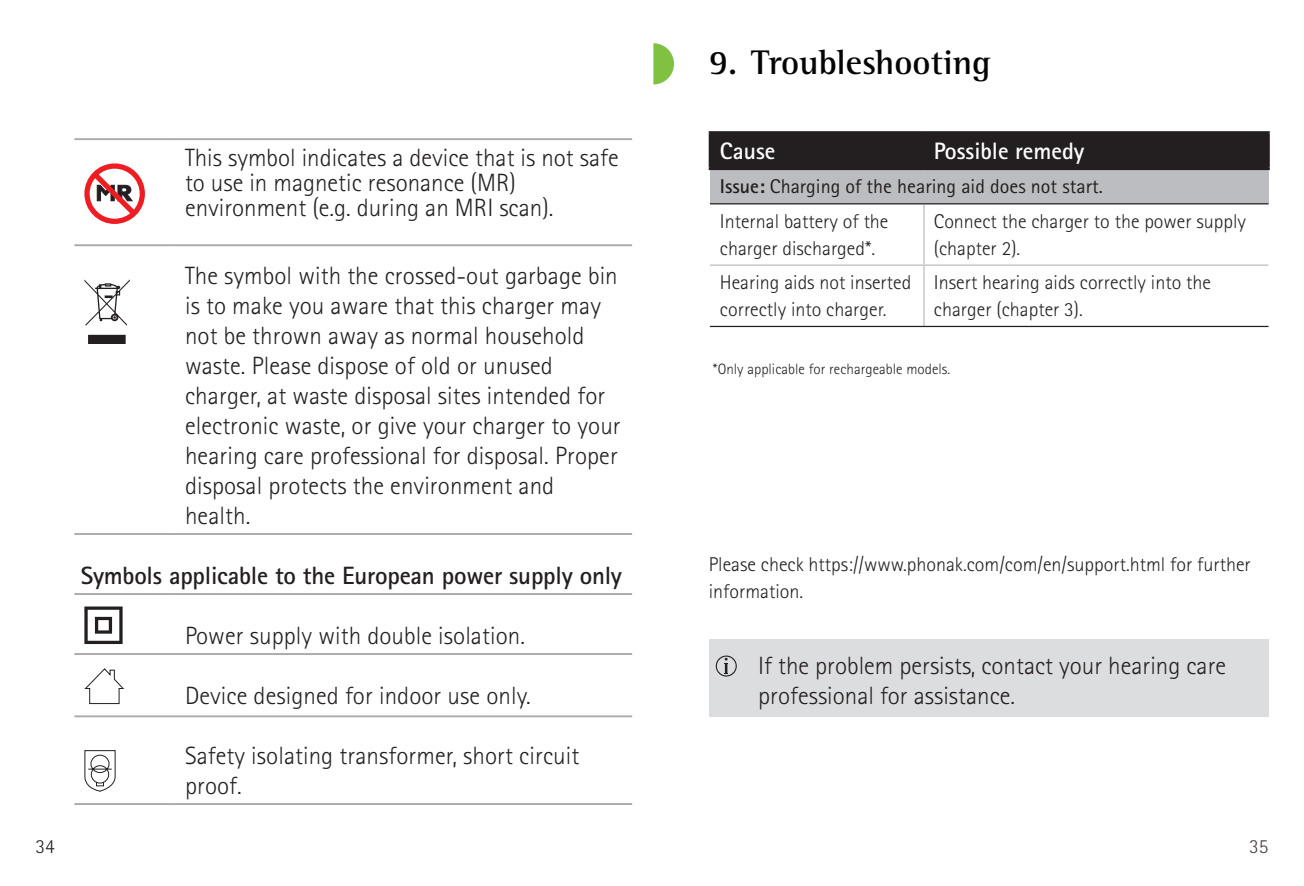
<style>
.page{position:relative;width:1304px;height:886px;background:#fff}
.page>*{position:absolute;margin:0;border:0;box-sizing:border-box;transform-origin:0 0}
.PHO_Subtitle1_14pt_Black{font:700 35px "Rotis Semi Serif Pro";color:#040503}
.PHO_Bodycopy_10pt_Black{font:300 25px/30px "Rotis Sans Serif Pro";letter-spacing:.005em;color:#231f20}
.PHO_Bodycopy_10pt_Black_Einzug{font:300 25px/30px "Rotis Sans Serif Pro";color:#231f20}
.PHO_Bodycopy_10pt_Black-2{font:700 25px "Rotis Sans Serif Pro";letter-spacing:-.01em;color:#231f20}
.t1{font:700 23.75px "Rotis Sans Serif Pro";color:#fff}
.PHO_Caption_8pt_Black_free{font:300 20px/27.5px "Rotis Sans Serif Pro";color:#231f20}
.PHO_Caption_8pt_Black_free-2{font:20px "Rotis Sans Serif Pro";color:#231f20}
.PHO_Bodycopy_9pt_Black{font:300 15px "Rotis Sans Serif Pro";letter-spacing:.005em;color:#231f20}
.s1{font-weight:700}
</style>
<div class="page">
<hr style="left:74px;top:138px;width:101px;height:2px;background:#a8a9ad">
<hr style="left:175px;top:138px;width:457px;height:2px;background:#a8a9ad">
<hr style="left:74px;top:244px;width:101px;height:2px;background:#a8a9ad">
<hr style="left:175px;top:244px;width:457px;height:2px;background:#a8a9ad">
<hr style="left:74px;top:533px;width:101px;height:2px;background:#a8a9ad">
<hr style="left:175px;top:533px;width:457px;height:2px;background:#a8a9ad">
<hr style="left:74px;top:593px;width:101px;height:2px;background:#a8a9ad">
<hr style="left:175px;top:593px;width:457px;height:2px;background:#a8a9ad">
<hr style="left:74px;top:653px;width:101px;height:2px;background:#a8a9ad">
<hr style="left:175px;top:653px;width:457px;height:2px;background:#a8a9ad">
<hr style="left:74px;top:715px;width:101px;height:2px;background:#a8a9ad">
<hr style="left:175px;top:715px;width:457px;height:2px;background:#a8a9ad">
<hr style="left:74px;top:803px;width:101px;height:2px;background:#a8a9ad">
<hr style="left:175px;top:803px;width:457px;height:2px;background:#a8a9ad">
<svg style="left:84px;top:163px;width:61px;height:61px"></svg>
<svg style="left:84px;top:279px;width:46px;height:65px"></svg>
<svg style="left:84px;top:606px;width:39px;height:38px"></svg>
<svg style="left:84px;top:668px;width:40px;height:36px"></svg>
<svg style="left:84px;top:750px;width:32px;height:41px"></svg>
<div style="left:709px;top:639px;width:560px;height:77px;background:#dcdddf"></div>
<svg style="left:716px;top:655px;width:21px;height:21px"></svg>
<div style="left:711px;top:134px;width:556px;height:34px;background:#231f20"></div>
<div style="left:710px;top:169px;width:559px;height:35px;background:#bcbdc0"></div>
<hr style="left:709px;top:131px;width:215px;height:3px;background:#231f20">
<hr style="left:709px;top:134px;width:2px;height:34px;background:#231f20">
<hr style="left:924px;top:131px;width:346px;height:3px;background:#231f20">
<hr style="left:923px;top:134px;width:2px;height:34px;background:#231f20">
<hr style="left:1267px;top:134px;width:3px;height:34px;background:#231f20">
<hr style="left:709px;top:168px;width:215px;height:2px;background:#231f20">
<hr style="left:924px;top:168px;width:346px;height:2px;background:#231f20">
<hr style="left:923px;top:204px;width:2px;height:60px;background:#bcbdc0">
<hr style="left:923px;top:266px;width:2px;height:60px;background:#bcbdc0">
<hr style="left:710px;top:264px;width:214px;height:2px;background:#bcbdc0">
<hr style="left:924px;top:264px;width:345px;height:2px;background:#bcbdc0">
<hr style="left:710px;top:203px;width:214px;height:1px;background:#231f20">
<hr style="left:924px;top:203px;width:345px;height:1px;background:#231f20">
<hr style="left:710px;top:326px;width:214px;height:1px;background:#231f20">
<hr style="left:924px;top:326px;width:345px;height:1px;background:#231f20">
<svg style="left:653px;top:43px;width:21px;height:41px"></svg>
<p class="PHO_Bodycopy_10pt_Black" style="left:185px;top:146px;width:435px;line-height:25px">This symbol indicates a device that is not safe to use in magnetic resonance (MR) environment (e.g. during an MRI scan).</p>
<p class="PHO_Bodycopy_10pt_Black" style="left:185px;top:261px;width:437px">The symbol with the crossed-out garbage bin is to make you aware that this charger may not be thrown away as normal household waste. Please dispose of old or unused charger, at waste disposal sites intended for electronic waste, or give your charger to your hearing care professional for disposal. Proper disposal protects the environment and health.</p>
<p class="PHO_Bodycopy_10pt_Black-2" style="left:81px;top:560px;width:543px">Symbols applicable to the European power supply only</p>
<p class="PHO_Bodycopy_10pt_Black" style="left:185px;top:621px;width:341px">Power supply with double isolation.</p>
<p class="PHO_Bodycopy_10pt_Black" style="left:185px;top:681px;width:347px">Device designed for indoor use only.</p>
<p class="PHO_Bodycopy_10pt_Black" style="left:185px;top:741px;width:396px">Safety isolating transformer, short circuit proof.</p>
<p class="PHO_Subtitle1_14pt_Black" style="left:709px;top:41px;width:284px">9. Troubleshooting</p>
<p class="t1" style="left:720px;top:136px;width:57px">Cause</p>
<p class="t1" style="left:934px;top:136px;width:152px">Possible remedy</p>
<p class="PHO_Caption_8pt_Black_free-2" style="left:720px;top:175px;width:384px"><span class="s1">Issue:</span> Charging of the hearing aid does not start.</p>
<p class="PHO_Caption_8pt_Black_free" style="left:720px;top:207px;width:170px">Internal battery of the charger discharged*.</p>
<p class="PHO_Caption_8pt_Black_free" style="left:934px;top:207px;width:314px">Connect the charger to the power supply (chapter 2).</p>
<p class="PHO_Caption_8pt_Black_free" style="left:720px;top:269px;width:193px">Hearing aids not inserted correctly into charger.</p>
<p class="PHO_Caption_8pt_Black_free" style="left:934px;top:269px;width:278px">Insert hearing aids correctly into the charger (chapter 3).</p>
<p class="PHO_Bodycopy_9pt_Black" style="left:713px;top:360px;width:239px">*Only applicable for rechargeable models.</p>
<p class="PHO_Caption_8pt_Black_free" style="left:709px;top:550px;width:544px">Please check https://www.phonak.com/com/en/support.html for further information.</p>
<p class="PHO_Bodycopy_10pt_Black_Einzug" style="left:758px;top:651px;width:469px">If the problem persists, contact your hearing care professional for assistance.</p>
<p class="PHO_Caption_8pt_Black_free" style="left:35px;top:832px;width:21px">34</p>
<p class="PHO_Caption_8pt_Black_free" style="left:1249px;top:832px;width:21px">35</p>
</div>
